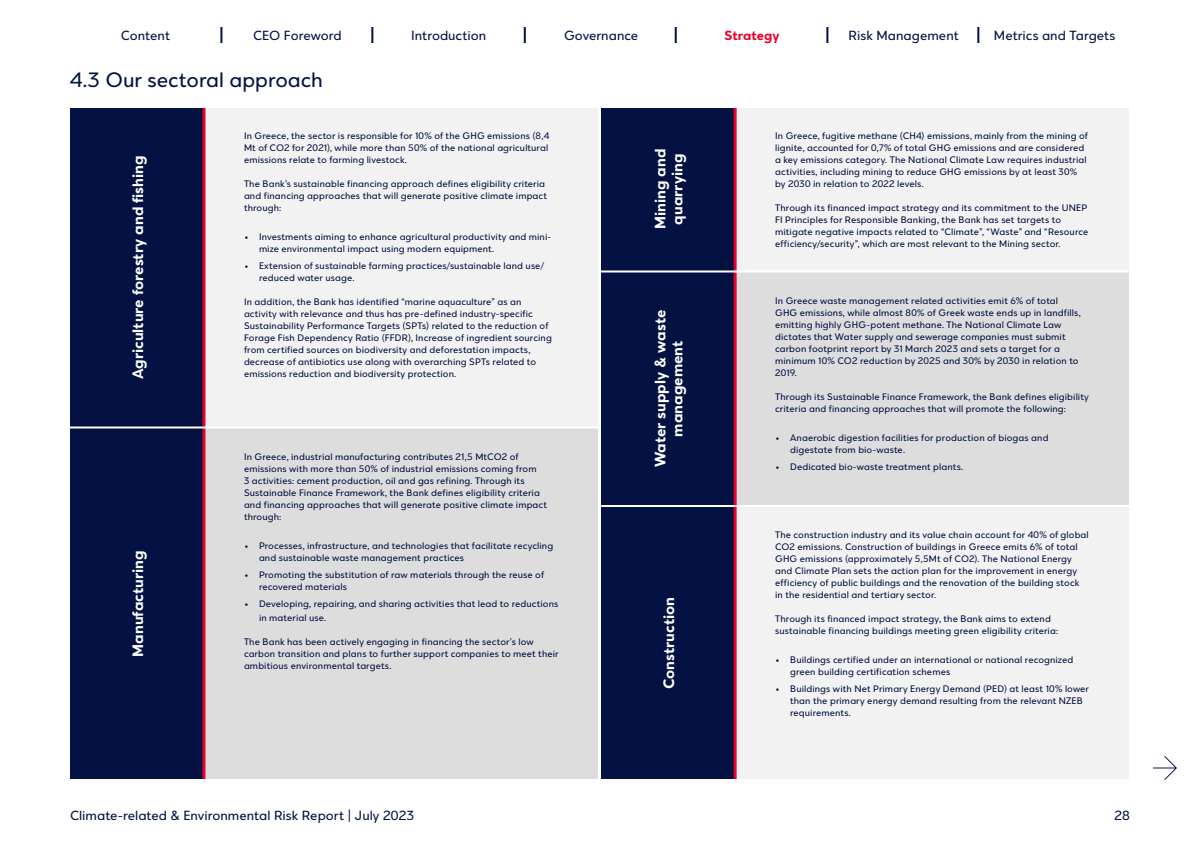
<style>
.page{position:relative;width:1200px;height:850px;background:#fff}
.page>*{position:absolute;margin:0;border:0;box-sizing:border-box;transform-origin:0 0}
.t1{font:22px "Eurobank Sans";color:#031242}
.t2{font:700 16px/17px "Eurobank Sans";color:#fff;text-align:center}
.t3{font:14px "Eurobank Sans";color:#031242}
.t4{font:700 14px "Eurobank Sans";color:#eb0029}
.t5{font:10px/12px "Eurobank Sans";letter-spacing:.01em;color:#031242}
</style>
<div class="page">
<div style="left:70px;top:108px;width:134px;height:319px;background:#031242"></div>
<div style="left:204px;top:108px;width:395px;height:319px;background:#f2f2f2"></div>
<svg style="left:202px;top:108px;width:4px;height:318px"></svg>
<hr style="left:70px;top:426px;width:134px;height:2px;background:#fff">
<hr style="left:204px;top:426px;width:396px;height:2px;background:#fff">
<hr style="left:598px;top:108px;width:2px;height:318px;background:#fff">
<div style="left:70px;top:428px;width:134px;height:352px;background:#031242"></div>
<div style="left:204px;top:428px;width:395px;height:352px;background:#ddd"></div>
<svg style="left:202px;top:429px;width:4px;height:350px"></svg>
<hr style="left:70px;top:428px;width:134px;height:1px;background:#fff">
<hr style="left:204px;top:428px;width:396px;height:1px;background:#fff">
<hr style="left:70px;top:779px;width:134px;height:1px;background:#fff">
<hr style="left:204px;top:779px;width:396px;height:1px;background:#fff">
<hr style="left:598px;top:428px;width:2px;height:351px;background:#fff">
<div style="left:601px;top:272px;width:134px;height:234px;background:#031242"></div>
<div style="left:735px;top:272px;width:394px;height:234px;background:#ddd"></div>
<hr style="left:734px;top:272px;width:3px;height:233px;background:#eb0029">
<hr style="left:601px;top:272px;width:134px;height:1px;background:#fff">
<hr style="left:735px;top:272px;width:394px;height:1px;background:#fff">
<hr style="left:601px;top:505px;width:134px;height:1px;background:#fff">
<hr style="left:735px;top:505px;width:394px;height:1px;background:#fff">
<div style="left:601px;top:108px;width:134px;height:163px;background:#031242"></div>
<div style="left:735px;top:108px;width:394px;height:163px;background:#f2f2f2"></div>
<hr style="left:734px;top:108px;width:3px;height:162px;background:#eb0029">
<hr style="left:601px;top:270px;width:134px;height:2px;background:#fff">
<hr style="left:735px;top:270px;width:394px;height:2px;background:#fff">
<div style="left:601px;top:506px;width:134px;height:274px;background:#031242"></div>
<div style="left:735px;top:506px;width:394px;height:274px;background:#f2f2f2"></div>
<hr style="left:734px;top:507px;width:3px;height:272px;background:#eb0029">
<hr style="left:601px;top:506px;width:134px;height:1px;background:#fff">
<hr style="left:735px;top:506px;width:394px;height:1px;background:#fff">
<hr style="left:601px;top:779px;width:134px;height:1px;background:#fff">
<hr style="left:735px;top:779px;width:394px;height:1px;background:#fff">
<svg style="left:1153px;top:756px;width:24px;height:24px"></svg>
<svg style="left:220px;top:27px;width:2px;height:16px"></svg>
<svg style="left:524px;top:27px;width:2px;height:16px"></svg>
<svg style="left:826px;top:27px;width:2px;height:16px"></svg>
<svg style="left:371px;top:27px;width:2px;height:16px"></svg>
<svg style="left:675px;top:27px;width:2px;height:16px"></svg>
<svg style="left:977px;top:27px;width:2px;height:16px"></svg>
<h3 class="t3" style="left:121px;top:28px;width:51px">Content</h3>
<h3 class="t3" style="left:253px;top:28px;width:90px">CEO Foreword</h3>
<h3 class="t3" style="left:411px;top:28px;width:77px">Introduction</h3>
<h3 class="t3" style="left:564px;top:28px;width:76px">Governance</h3>
<h3 class="t4" style="left:725px;top:27px;width:57px">Strategy</h3>
<h3 class="t3" style="left:849px;top:28px;width:112px">Risk Management</h3>
<h3 class="t3" style="left:994px;top:28px;width:123px">Metrics and Targets</h3>
<h1 class="t1" style="left:70px;top:67px;width:254px">4.3 Our sectoral approach</h1>
<h2 class="t2" style="left:129px;top:379px;width:225px;rotate:-90deg">Agriculture forestry and fishing</h2>
<h2 class="t2" style="left:129px;top:657px;width:108px;rotate:-90deg">Manufacturing</h2>
<p class="t5" style="left:244px;top:130px;width:307px;text-align:justify">In Greece, the sector is responsible for 10% of the GHG emissions (8,4<br>Mt of CO2 for 2021), while more than 50% of the national agricultural emissions relate to farming livestock.</p>
<p class="t5" style="left:244px;top:178px;width:305px">The Bank’s sustainable financing approach defines eligibility criteria and financing approaches that will generate positive climate impact through:</p>
<p class="t5" style="left:259px;top:231px;width:294px;text-indent:-15px">• Investments aiming to enhance agricultural productivity and mini&shy;mize environmental impact using modern equipment.</p>
<p class="t5" style="left:259px;top:260px;width:286px;text-indent:-15px">• Extension of sustainable farming practices/sustainable land use/ reduced water usage.</p>
<p class="t5" style="left:244px;top:296px;width:309px">In addition, the Bank has identified “marine aquaculture” as an activity with relevance and thus has pre-defined industry-specific Sustainability Performance Targets (SPTs) related to the reduction of Forage Fish Dependency Ratio (FFDR), Increase of ingredient sourcing from certified sources on biodiversity and deforestation impacts, decrease of antibiotics use along with overarching SPTs related to emissions reduction and biodiversity protection.</p>
<p class="t5" style="left:244px;top:450px;width:305px">In Greece, industrial manufacturing contributes 21,5 MtCO2 of emissions with more than 50% of industrial emissions coming from<br>3 activities: cement production, oil and gas refining. Through its Sustainable Finance Framework, the Bank defines eligibility criteria and financing approaches that will generate positive climate impact through:</p>
<p class="t5" style="left:259px;top:539px;width:296px;text-indent:-15px">• Processes, infrastructure, and technologies that facilitate recycling and sustainable waste management practices</p>
<p class="t5" style="left:259px;top:568px;width:287px;text-indent:-15px">• Promoting the substitution of raw materials through the reuse of recovered materials</p>
<p class="t5" style="left:259px;top:596px;width:301px;line-height:14px;text-indent:-15px">• Developing, repairing, and sharing activities that lead to reductions in material use.</p>
<p class="t5" style="left:244px;top:635px;width:316px">The Bank has been actively engaging in financing the sector’s low carbon transition and plans to further support companies to meet their ambitious environmental targets.</p>
<h2 class="t2" style="left:652px;top:229px;width:82px;text-align:left;rotate:-90deg">Mining and quarrying</h2>
<h2 class="t2" style="left:652px;top:467px;width:159px;rotate:-90deg">Water supply &amp; waste management</h2>
<h2 class="t2" style="left:661px;top:689px;width:94px;rotate:-90deg">Construction</h2>
<p class="t5" style="left:775px;top:130px;width:314px">In Greece, fugitive methane (CH4) emissions, mainly from the mining of lignite, accounted for 0,7% of total GHG emissions and are considered a key emissions category. The National Climate Law requires industrial activities, including mining to reduce GHG emissions by at least 30% by 2030 in relation to 2022 levels.</p>
<p class="t5" style="left:775px;top:202px;width:315px">Through its financed impact strategy and its commitment to the UNEP FI Principles for Responsible Banking, the Bank has set targets to mitigate negative impacts related to “Climate”, “Waste” and “Resource efficiency/security”, which are most relevant to the Mining sector.</p>
<p class="t5" style="left:775px;top:294px;width:307px">In Greece waste management related activities emit 6% of total GHG emissions, while almost 80% of Greek waste ends up in landfills, emitting highly GHG-potent methane. The National Climate Law dictates that Water supply and sewerage companies must submit carbon footprint report by 31 March 2023 and sets a target for a minimum 10% CO2 reduction by 2025 and 30% by 2030 in relation to 2019.</p>
<p class="t5" style="left:775px;top:390px;width:315px">Through its Sustainable Finance Framework, the Bank defines eligibility criteria and financing approaches that will promote the following:</p>
<p class="t5" style="left:790px;top:431px;width:260px;text-indent:-15px">• Anaerobic digestion facilities for production of biogas and digestate from bio-waste.</p>
<p class="t5" style="left:775px;top:460px;width:190px">• Dedicated bio-waste treatment plants.</p>
<p class="t5" style="left:775px;top:529px;width:315px">The construction industry and its value chain account for 40% of global CO2 emissions. Construction of buildings in Greece emits 6% of total GHG emissions (approximately 5,5Mt of CO2). The National Energy and Climate Plan sets the action plan for the improvement in energy efficiency of public buildings and the renovation of the building stock in the residential and tertiary sector.</p>
<p class="t5" style="left:775px;top:613px;width:285px">Through its financed impact strategy, the Bank aims to extend sustainable financing buildings meeting green eligibility criteria:</p>
<p class="t5" style="left:790px;top:654px;width:285px;text-indent:-15px">• Buildings certified under an international or national recognized green building certification schemes</p>
<p class="t5" style="left:790px;top:683px;width:300px;text-indent:-15px">• Buildings with Net Primary Energy Demand (PED) at least 10% lower than the primary energy demand resulting from the relevant NZEB requirements.</p>
<h3 class="t3" style="left:70px;top:808px;width:346px">Climate-related &amp; Environmental Risk Report | July 2023</h3>
<h3 class="t3" style="left:1115px;top:808px;width:17px">28</h3>
</div>
